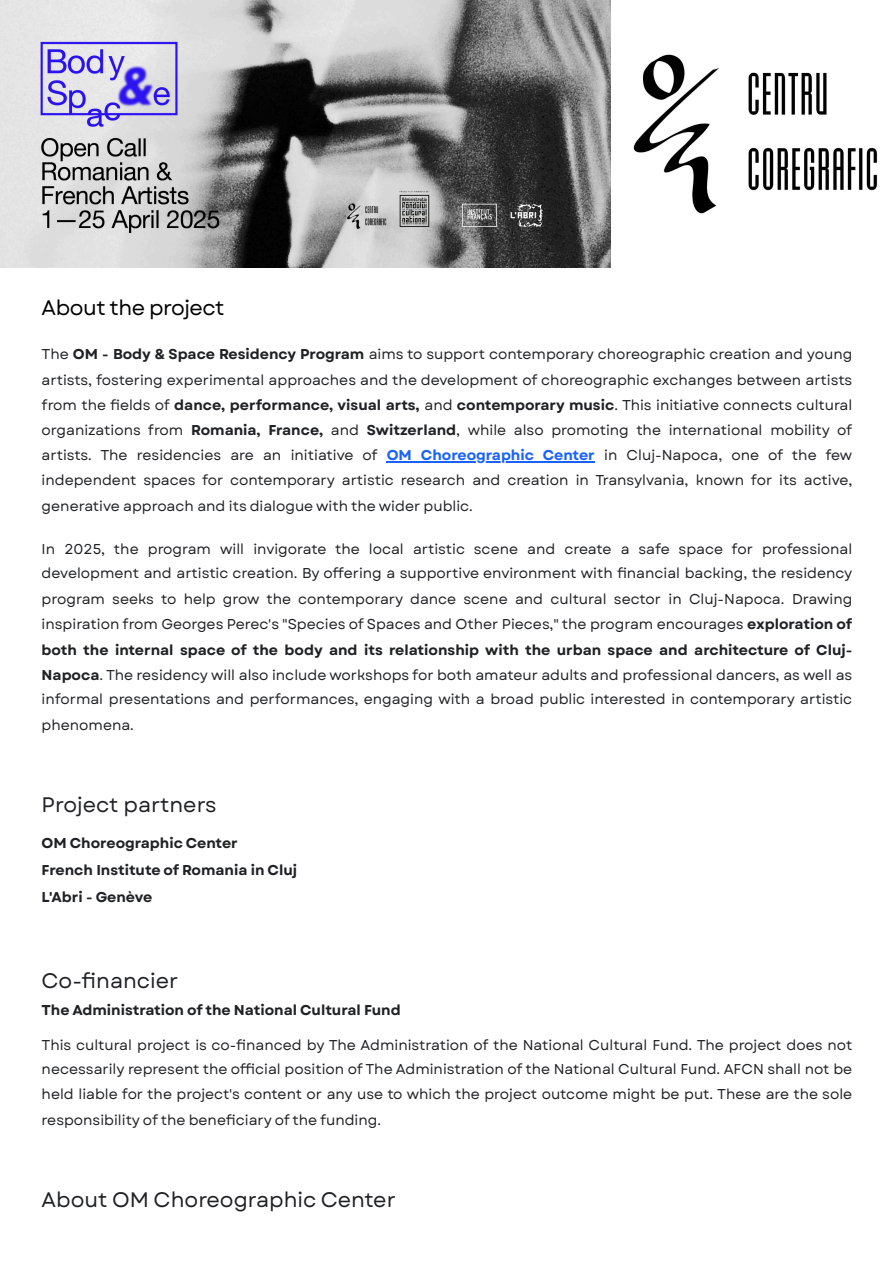
<style>
.page{position:relative;width:894px;height:1263px;background:#fff}
.page>*{position:absolute;margin:0;border:0;box-sizing:border-box;transform-origin:0 0}
.t1{font:21px "Garet";color:#202124}
.t2{font:21px "Garet";letter-spacing:-.02em;color:#000}
.t3{font:14.25px/25.2px "Garet";color:#202124;text-align:justify}
.t4{font:700 14.25px "Garet";color:#202124}
.s1{font-weight:700}
.s2{font-weight:700;color:#1a62ff}
</style>
<div class="page">
<img style="left:610px;top:0;width:268px;height:268px">
<img style="left:0;top:0;width:610px;height:268px">
<hr style="left:386px;top:461px;width:208px;height:1px;background:#1a62ff">
<h1 class="t2" style="left:42px;top:293px;width:184px">About the project</h1>
<p class="t3" style="left:42px;top:341px;width:812px">The <span class="s1">OM - Body &amp; Space Residency Program</span> aims to support contemporary choreographic creation and young artists, fostering experimental approaches and the development of choreographic exchanges between artists from the fields of <span class="s1">dance, performance, visual arts,</span> and <span class="s1">contemporary music</span>. This initiative connects cultural organizations from <span class="s1">Romania, France,</span> and <span class="s1">Switzerland</span>, while also promoting the international mobility of artists. The residencies are an initiative of <span class="s2">OM Choreographic Center</span> in Cluj-Napoca, one of the few independent spaces for contemporary artistic research and creation in Transylvania, known for its active, generative approach and its dialogue with the wider public.</p>
<p class="t3" style="left:42px;top:536px;width:812px">In 2025, the program will invigorate the local artistic scene and create a safe space for professional development and artistic creation. By offering a supportive environment with financial backing, the residency program seeks to help grow the contemporary dance scene and cultural sector in Cluj-Napoca. Drawing inspiration from Georges Perec's "Species of Spaces and Other Pieces," the program encourages <span class="s1">exploration of both the internal space of the body and its relationship with the urban space and architecture of Cluj-Napoca</span>. The residency will also include workshops for both amateur adults and professional dancers, as well as informal presentations and performances, engaging with a broad public interested in contemporary artistic phenomena.</p>
<h1 class="t1" style="left:42px;top:790px;width:176px">Project partners</h1>
<p class="t4" style="left:42px;top:833px;width:197px">OM Choreographic Center</p>
<p class="t4" style="left:42px;top:860px;width:257px">French Institute of Romania in Cluj</p>
<p class="t4" style="left:42px;top:887px;width:112px">L'Abri - Genève</p>
<h1 class="t1" style="left:42px;top:965px;width:138px">Co-financier</h1>
<p class="t4" style="left:42px;top:1000px;width:360px">The Administration of the National Cultural Fund</p>
<p class="t3" style="left:42px;top:1032px;width:811px">This cultural project is co-financed by The Administration of the National Cultural Fund. The project does not necessarily represent the official position of The Administration of the National Cultural Fund. AFCN shall not be held liable for the project's content or any use to which the project outcome might be put. These are the sole responsibility of the beneficiary of the funding.</p>
<h1 class="t1" style="left:42px;top:1185px;width:355px">About OM Choreographic Center</h1>
</div>
